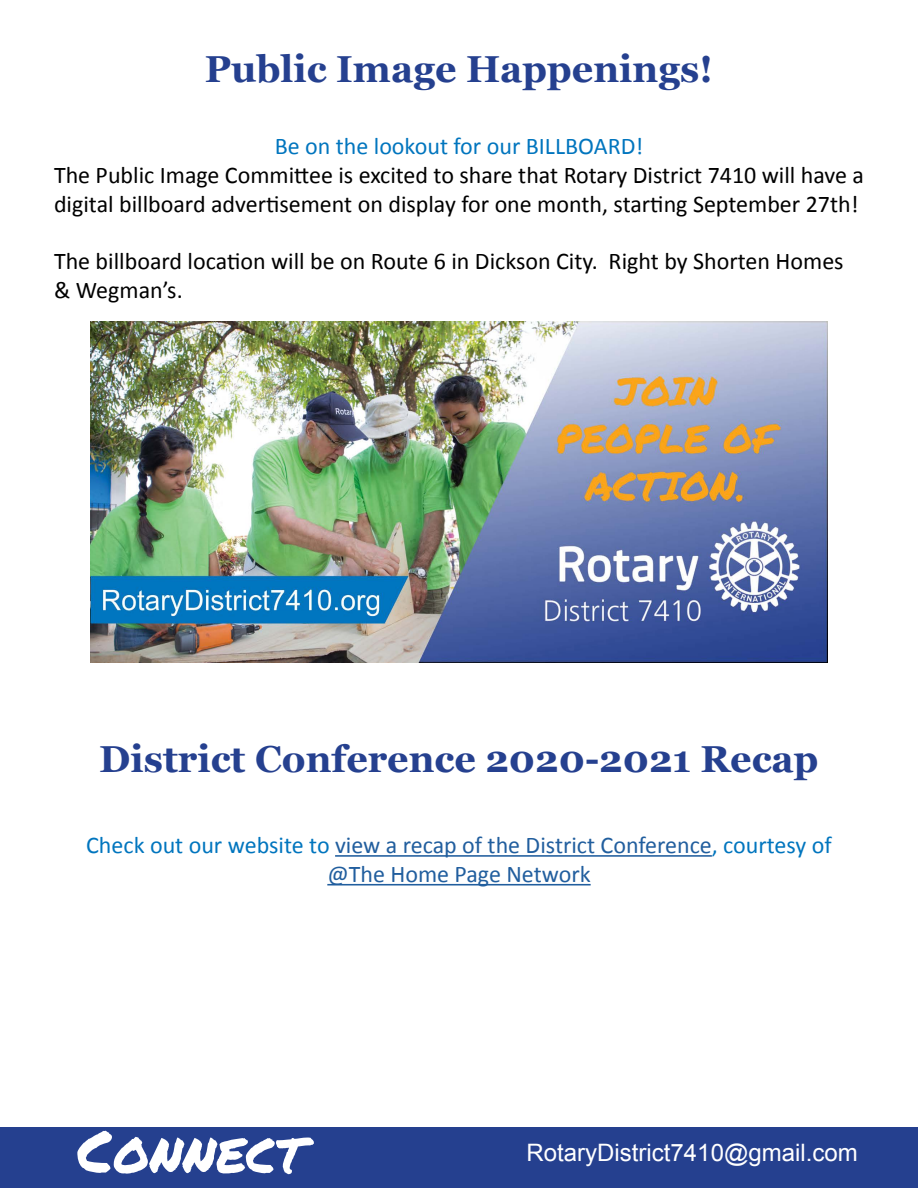
<style>
.page{position:relative;width:918px;height:1188px;background:#fff}
.page>*{position:absolute;margin:0;border:0;box-sizing:border-box;transform-origin:0 0}
.t1{font:58.5px "Permanent Marker Pro";color:#fff}
.t2{font:700 37.5px "Georgia";color:#25408f}
.t3{font:24px/28.8px "Calibri";color:#000}
.t4{font:24px/28.8px "Calibri";color:#215e9e;text-align:center}
.t5{font:24px "Calibri";color:#0075be}
.t6{font:24px "Arial";color:#fff}
.s1{color:#0075be}
</style>
<div class="page">
<div style="left:0;top:1128px;width:918px;height:60px;background:#25408f"></div>
<img style="left:90px;top:322px;width:738px;height:340px">
<hr style="left:335px;top:855px;width:377px;height:2px;background:#215e9e">
<hr style="left:327px;top:884px;width:264px;height:2px;background:#215e9e">
<h2 class="t2" style="left:205px;top:45px;width:510px">Public Image Happenings!</h2>
<p class="t5" style="left:275px;top:129px;width:370px">Be on the lookout for our BILLBOARD!</p>
<p class="t3" style="left:54px;top:160px;width:812px">The Public Image Committee is excited to share that Rotary District 7410 will have a digital billboard advertisement on display for one month, starting September 27th!</p>
<p class="t3" style="left:54px;top:246px;width:791px">The billboard location will be on Route 6 in Dickson City. Right by Shorten Homes &amp; Wegman’s.</p>
<h2 class="t2" style="left:99px;top:735px;width:721px">District Conference 2020-2021 Recap</h2>
<p class="t4" style="left:86px;top:830px;width:747px"><span class="s1">Check out our website to</span> view a recap of the District Conference<span class="s1">, courtesy of </span>@The Home Page Network</p>
<h1 class="t1" style="left:77px;top:1108px;width:228px">Connect</h1>
<p class="t6" style="left:527px;top:1136px;width:333px">RotaryDistrict7410@gmail.com</p>
</div>
